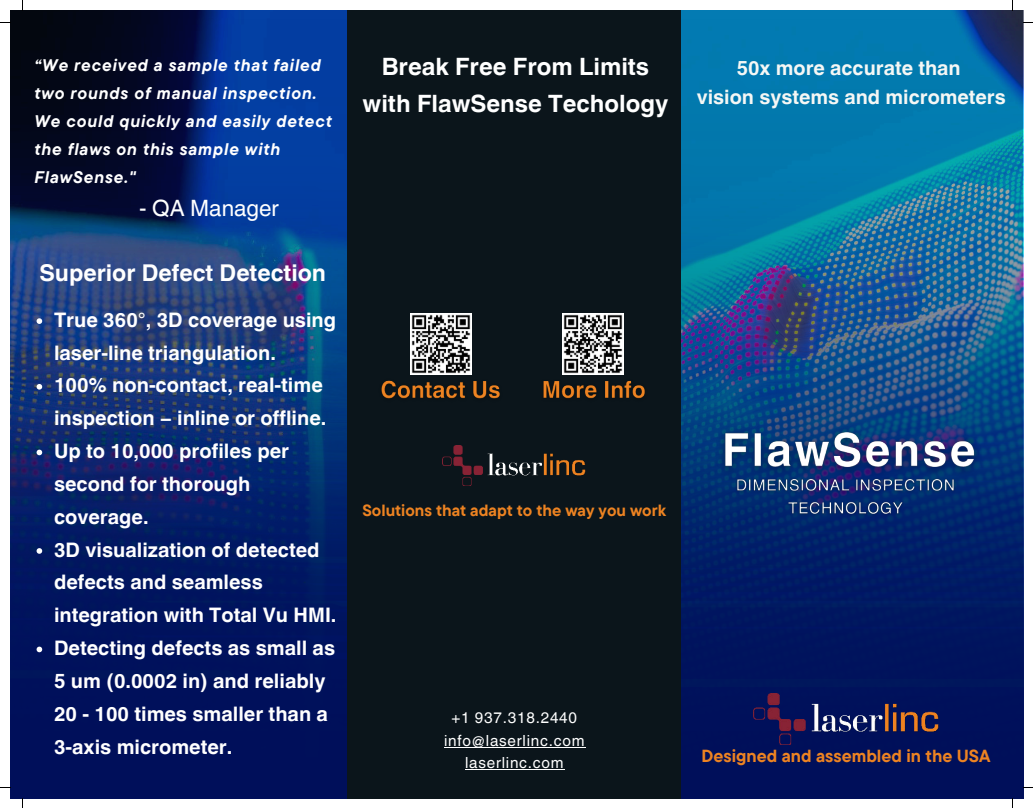
<style>
.page{position:relative;width:1033px;height:808px;background:#fff}
.page>*{position:absolute;margin:0;border:0;box-sizing:border-box;transform-origin:0 0}
.t1{font:700 23.88px/36.5px "Helvetica World";color:#fff;text-align:center}
.t2{font:700 23.12px "Helvetica World";color:#fff}
.t3{font:22.5px "Helvetica World";color:#fff}
.t4{font:700 20px/32.8px "Helvetica World";color:#fff}
.t5{font:700 19.88px/29px "Helvetica World";color:#f5f7f5;text-align:center}
.t6{font:700 17.5px "TT Commons Pro";color:#ed8322}
.t7{font:italic 700 16.75px/28.1px "TT Commons Pro";letter-spacing:.05em;color:#fff}
.t8{font:700 16.25px "TT Commons Pro";color:#ed8322}
.t9{font:15.25px/22.5px "Helvetica World";letter-spacing:.05em;color:#fff;text-align:center}
</style>
<div class="page">
<img style="left:10px;top:10px;width:1013px;height:788px">
<div style="left:348px;top:10px;width:332px;height:788px;background:#0b151b"></div>
<img style="left:754px;top:693px;width:184px;height:51px">
<img style="left:711px;top:414px;width:277px;height:68px">
<img style="left:732px;top:474px;width:226px;height:45px">
<svg style="left:37px;top:318px;width:5px;height:6px"></svg>
<svg style="left:37px;top:384px;width:5px;height:5px"></svg>
<svg style="left:37px;top:449px;width:5px;height:6px"></svg>
<svg style="left:37px;top:548px;width:5px;height:5px"></svg>
<svg style="left:37px;top:646px;width:5px;height:6px"></svg>
<img style="left:442px;top:445px;width:144px;height:40px">
<img style="left:410px;top:314px;width:61px;height:58px">
<img style="left:562px;top:314px;width:61px;height:58px">
<img style="left:543px;top:372px;width:102px;height:27px">
<img style="left:381px;top:372px;width:119px;height:27px">
<hr style="left:444px;top:746px;width:141px;height:1px;background:#fff">
<hr style="left:465px;top:769px;width:99px;height:1px;background:#fff">
<p class="t7" style="left:34px;top:51px;width:299px">“We received a sample that failed two rounds of manual inspection.<br>We could quickly and easily detect the flaws on this sample with<br>FlawSense."</p>
<p class="t3" style="left:139px;top:195px;width:141px">- QA Manager</p>
<p class="t2" style="left:39px;top:259px;width:288px">Superior Defect Detection</p>
<p class="t4" style="left:54px;top:303px;width:284px">True 360°, 3D coverage using laser-line triangulation.<br>100% non-contact, real-time inspection − inline or offline.<br>Up to 10,000 profiles per second for thorough coverage.<br>3D visualization of detected defects and seamless integration with Total Vu HMI.<br>Detecting defects as small as<br>5 um (0.0002 in) and reliably<br>20 - 100 times smaller than a<br>3-axis micrometer.</p>
<p class="t1" style="left:362px;top:49px;width:307px">Break Free From Limits with FlawSense Techology</p>
<p class="t8" style="left:362px;top:497px;width:305px">Solutions that adapt to the way you work</p>
<p class="t9" style="left:444px;top:706px;width:142px">+1 937.318.2440 info@laserlinc.com laserlinc.com</p>
<p class="t5" style="left:696px;top:54px;width:310px">50x more accurate than<br>vision systems and micrometers</p>
<p class="t6" style="left:701px;top:742px;width:290px">Designed and assembled in the USA</p>
</div>
